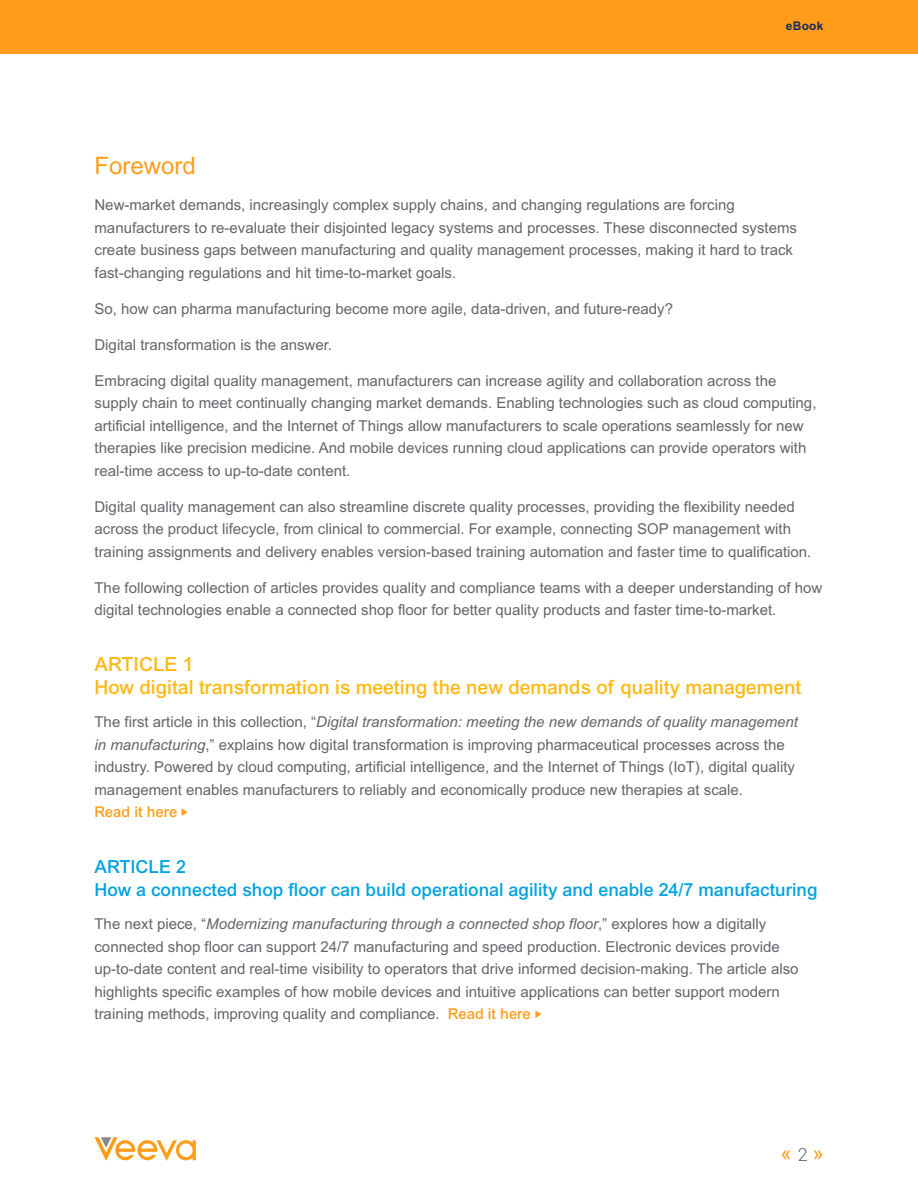
<style>
.page{position:relative;width:918px;height:1188px;background:#fff}
.page>*{position:absolute;margin:0;border:0;box-sizing:border-box;transform-origin:0 0}
.Heading_1{font:24px "Arial MT Std";color:#ff9d1b}
.t1{font:22.5px "Roboto";color:#ff9d1b}
.Heading_2{font:500 19.5px/22.5px "Arial MT Std";color:#fdb913}
.Heading_2-2{font:500 18px/22.5px "Arial MT Std";color:#00a2df}
.Intro{font:15px/22.5px "Arial MT Std";color:#63656a}
.Heading_1-2{font:700 12px "Arial MT Std";letter-spacing:.02em;color:#122e53}
.s1{font-style:italic}
.s2{font-weight:500;color:#ff9d1b}
.s3{font-weight:300;font-size:18px;color:#63656a}
</style>
<div class="page">
<div style="left:0;top:0;width:918px;height:54px;background:#ff9d1b"></div>
<svg style="left:94px;top:1137px;width:102px;height:24px"></svg>
<p class="Heading_1-2" style="left:786px;top:18px;width:39px">eBook</p>
<p class="Heading_1" style="left:94px;top:152px;width:103px">Foreword</p>
<p class="Intro" style="left:94px;top:193px;width:704px">New-market demands, increasingly complex supply chains, and changing regulations are forcing manufacturers to re-evaluate their disjointed legacy systems and processes. These disconnected systems create business gaps between manufacturing and quality management processes, making it hard to track fast-changing regulations and hit time-to-market goals.</p>
<p class="Intro" style="left:94px;top:297px;width:580px">So, how can pharma manufacturing become more agile, data-driven, and future-ready?</p>
<p class="Intro" style="left:94px;top:333px;width:239px">Digital transformation is the answer.</p>
<p class="Intro" style="left:94px;top:369px;width:724px">Embracing digital quality management, manufacturers can increase agility and collaboration across the supply chain to meet continually changing market demands. Enabling technologies such as cloud computing, artificial intelligence, and the Internet of Things allow manufacturers to scale operations seamlessly for new therapies like precision medicine. And mobile devices running cloud applications can provide operators with real-time access to up-to-date content.</p>
<p class="Intro" style="left:94px;top:495px;width:718px">Digital quality management can also streamline discrete quality processes, providing the flexibility needed across the product lifecycle, from clinical to commercial. For example, connecting SOP management with training assignments and delivery enables version-based training automation and faster time to qualification.</p>
<p class="Intro" style="left:94px;top:576px;width:729px">The following collection of articles provides quality and compliance teams with a deeper understanding of how digital technologies enable a connected shop floor for better quality products and faster time-to-market.</p>
<p class="Heading_2" style="left:94px;top:653px;width:708px">ARTICLE 1<br>How digital transformation is meeting the new demands of quality management</p>
<p class="Intro" style="left:94px;top:710px;width:705px">The first article in this collection, “<span class="s1">Digital transformation: meeting the new demands of quality management in manufacturing</span>,” explains how digital transformation is improving pharmaceutical processes across the industry. Powered by cloud computing, artificial intelligence, and the Internet of Things (IoT), digital quality management enables manufacturers to reliably and economically produce new therapies at scale.<br><span class="s2">Read it here</span></p>
<p class="Heading_2-2" style="left:94px;top:856px;width:725px">ARTICLE 2<br>How a connected shop floor can build operational agility and enable 24/7 manufacturing</p>
<p class="Intro" style="left:94px;top:913px;width:706px">The next piece, “<span class="s1">Modernizing manufacturing through a connected shop floor</span>,” explores how a digitally connected shop floor can support 24/7 manufacturing and speed production. Electronic devices provide up-to-date content and real-time visibility to operators that drive informed decision-making. The article also highlights specific examples of how mobile devices and intuitive applications can better support modern training methods, improving quality and compliance. <span class="s2">Read it here</span></p>
<p class="t1" style="left:781px;top:1137px;width:44px">«<span class="s3">2</span>»</p>
</div>
